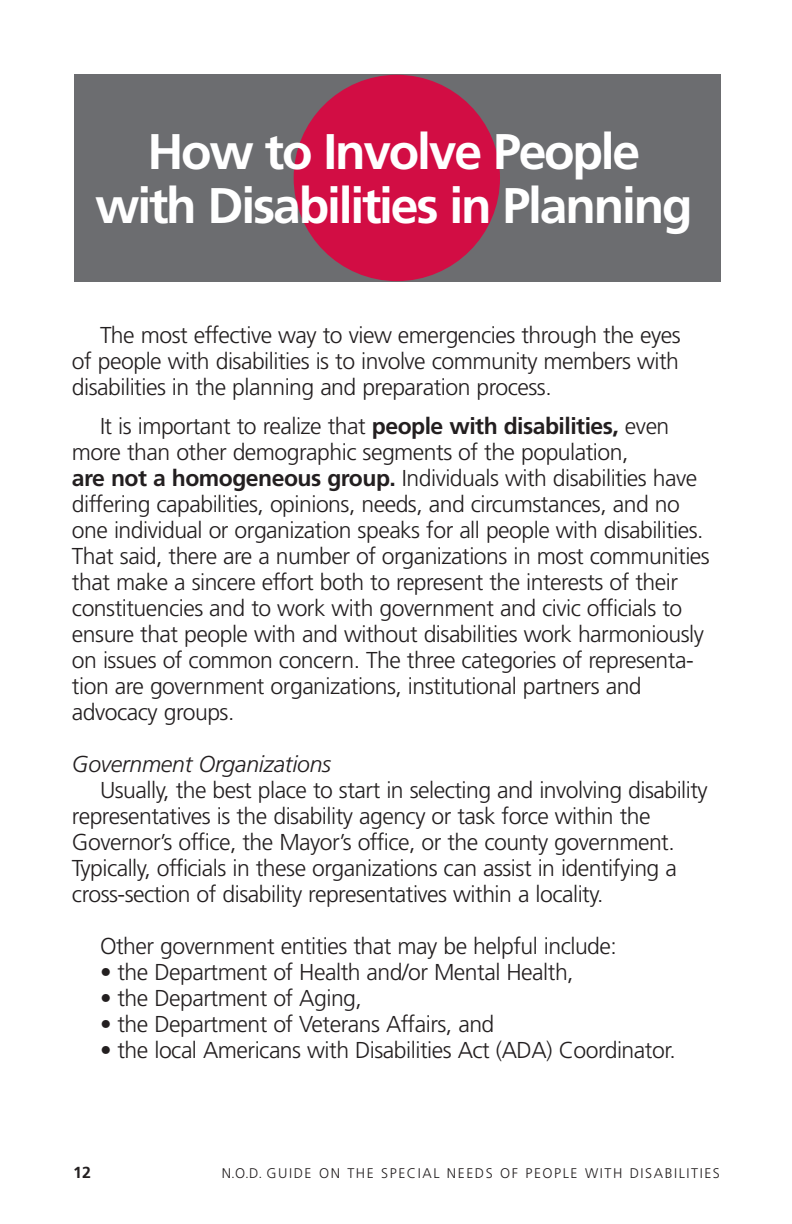
<style>
.page{position:relative;width:792px;height:1224px;background:#fff}
.page>*{position:absolute;margin:0;border:0;box-sizing:border-box;transform-origin:0 0}
.t1{font:700 50px/54px "Frutiger";letter-spacing:-.045em;color:#fff;text-align:center}
.t2{font:300 23px/26px "Frutiger";letter-spacing:-.02em;color:#231f20}
.t3{font:italic 300 23px "Frutiger";letter-spacing:-.01em;color:#231f20}
.t4{font:700 16px "Frutiger";color:#231f20}
.t5{font:300 14px "Frutiger";letter-spacing:.11em;color:#231f20}
.s1{font-weight:700}
</style>
<div class="page">
<div style="left:74px;top:74px;width:647px;height:208px;background:#6c6d70"></div>
<div style="left:294px;top:75px;width:206px;height:206px;background:#d20d44;border-radius:50%"></div>
<h1 class="t1" style="left:95px;top:130px;width:599px">How to Involve People with Disabilities in Planning</h1>
<p class="t2" style="left:72px;top:325px;width:610px;text-align:justify;text-indent:28px">The most effective way to view emergencies through the eyes of people with disabilities is to involve community members with disabilities in the planning and preparation process.</p>
<p class="t2" style="left:72px;top:416px;width:639px;text-indent:28px">It is important to realize that <span class="s1">people with disabilities,</span> even more than other demographic segments of the population,<br><span class="s1">are not a homogeneous group.</span> Individuals with disabilities have differing capabilities, opinions, needs, and circumstances, and no one individual or organization speaks for all people with disabilities.<br>That said, there are a number of organizations in most communities that make a sincere effort both to represent the interests of their constituencies and to work with government and civic officials to ensure that people with and without disabilities work harmoniously on issues of common concern. The three categories of representa&shy;tion are government organizations, institutional partners and advocacy groups.</p>
<p class="t3" style="left:72px;top:756px;width:261px">Government Organizations</p>
<p class="t2" style="left:72px;top:780px;width:637px;text-indent:28px">Usually, the best place to start in selecting and involving disability representatives is the disability agency or task force within the Governor’s office, the Mayor’s office, or the county government.<br>Typically, officials in these organizations can assist in identifying a cross-section of disability representatives within a locality.</p>
<p class="t2" style="left:100px;top:936px;width:518px">Other government entities that may be helpful include:</p>
<p class="t2" style="left:100px;top:962px;width:475px">• the Department of Health and/or Mental Health,</p>
<p class="t2" style="left:100px;top:988px;width:263px">• the Department of Aging,</p>
<p class="t2" style="left:100px;top:1014px;width:396px">• the Department of Veterans Affairs, and</p>
<p class="t2" style="left:100px;top:1040px;width:577px">• the local Americans with Disabilities Act (ADA) Coordinator.</p>
<p class="t4" style="left:73px;top:1167px;width:19px">12</p>
<p class="t5" style="left:222px;top:1168px;width:500px">N.O.D. GUIDE ON THE SPECIAL NEEDS OF PEOPLE WITH DISABILITIES</p>
</div>
